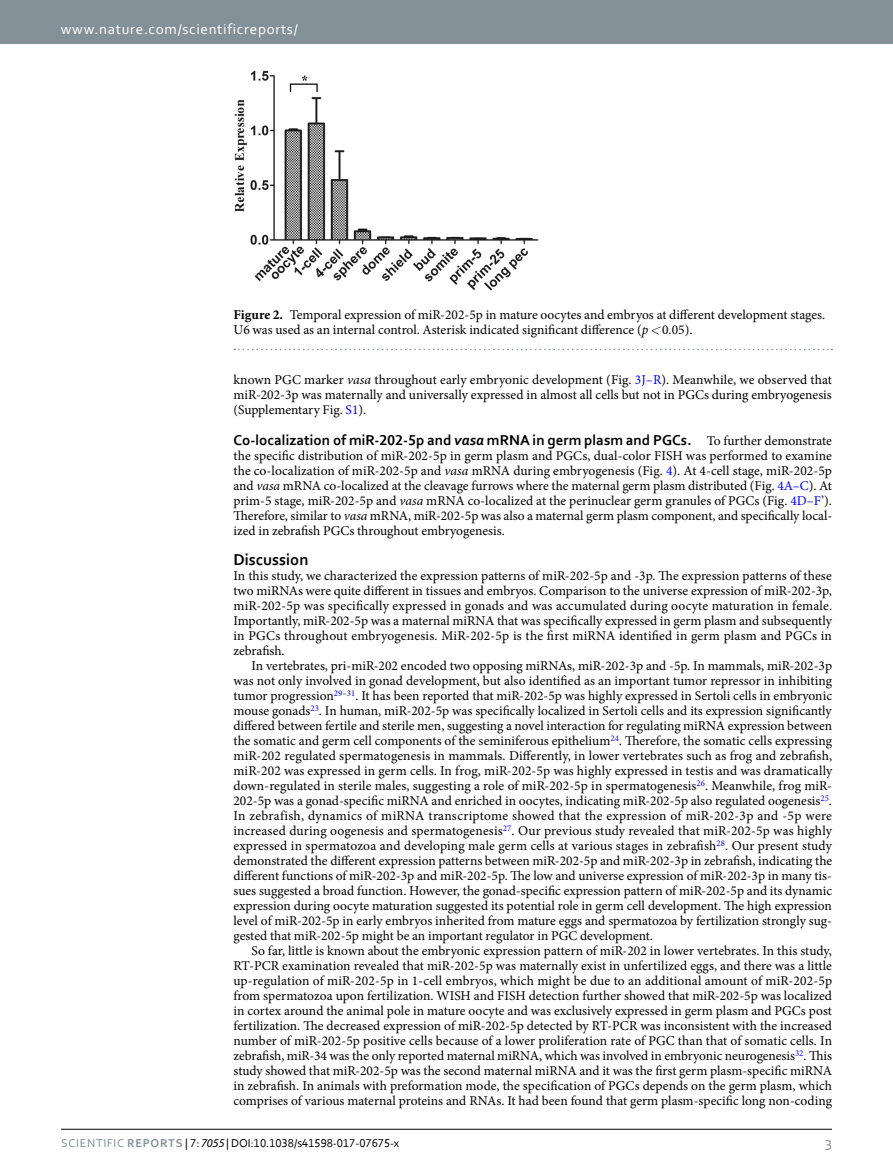
<style>
.page{position:relative;width:893px;height:1174px;background:#fff}
.page>*{position:absolute;margin:0;border:0;box-sizing:border-box;transform-origin:0 0}
.t1{font:700 16.5px "Corbel";color:#000}
.t2{font:700 15px "Corbel";color:#000}
.t3{font:15px "Corbel 2";letter-spacing:.045em;color:#fff}
.t4{font:15px "Corbel 2";color:#839097}
.t5{font:13.5px/15px "Minion Pro";color:#000;text-align:justify}
.t6{font:12px "Corbel";color:#000}
.s1{font-weight:700}
.s2{font-style:italic}
.s3{color:#00f}
.s4{font-family:"Minion Pro";font-weight:400;font-size:13.5px}
.s5{font-family:"Corbel 2";color:#839097}
.s6{font-family:"Corbel Bold 2";color:#839097}
.s7{font-family:"Myriad Pro";font-style:italic}
</style>
<div class="page">
<div style="left:0;top:0;width:893px;height:43px;background:#839097"></div>
<hr style="left:61px;top:1129px;width:771px;height:1px;background:#000">
<img style="left:234px;top:70px;width:305px;height:221px">
<svg style="left:234px;top:349px;width:598px;height:1px"></svg>
<p class="t3" style="left:61px;top:19px;width:238px">www.nature.com/scientificreports/</p>
<p class="t5" style="left:233px;top:308px;width:593px"><span class="s1">Figure 2.</span> Temporal expression of miR-202-5p in mature oocytes and embryos at different development stages.<br>U6 was used as an internal control. Asterisk indicated significant difference (<span class="s2">p</span> 0.05).</p>
<p class="t5" style="left:233px;top:372px;width:600px">known PGC marker <span class="s2">vasa</span> throughout early embryonic development (Fig. <span class="s3">3J–R</span>). Meanwhile, we observed that miR-202-3p was maternally and universally expressed in almost all cells but not in PGCs during embryogenesis (Supplementary Fig. <span class="s3">S1</span>).</p>
<p class="t2" style="left:233px;top:430px;width:600px">Co-localization of miR-202-5p and <span class="s2">vasa</span> mRNA in germ plasm and PGCs. <span class="s4">To further demonstrate</span></p>
<p class="t5" style="left:233px;top:448px;width:600px">the specific distribution of miR-202-5p in germ plasm and PGCs, dual-color FISH was performed to examine the co-localization of miR-202-5p and <span class="s2">vasa</span> mRNA during embryogenesis (Fig. <span class="s3">4</span>). At 4-cell stage, miR-202-5p and <span class="s2">vasa</span> mRNA co-localized at the cleavage furrows where the maternal germ plasm distributed (Fig. <span class="s3">4A–C</span>). At prim-5 stage, miR-202-5p and <span class="s2">vasa</span> mRNA co-localized at the perinuclear germ granules of PGCs (Fig. <span class="s3">4D–F</span>’).<br>Therefore, similar to <span class="s2">vasa</span> mRNA, miR-202-5p was also a maternal germ plasm component, and specifically local&shy;ized in zebrafish PGCs throughout embryogenesis.</p>
<p class="t1" style="left:233px;top:549px;width:77px">Discussion</p>
<p class="t5" style="left:233px;top:568px;width:600px">In this study, we characterized the expression patterns of miR-202-5p and -3p. The expression patterns of these two miRNAs were quite different in tissues and embryos. Comparison to the universe expression of miR-202-3p, miR-202-5p was specifically expressed in gonads and was accumulated during oocyte maturation in female.<br>Importantly, miR-202-5p was a maternal miRNA that was specifically expressed in germ plasm and subsequently in PGCs throughout embryogenesis. MiR-202-5p is the first miRNA identified in germ plasm and PGCs in zebrafish.</p>
<p class="t5" style="left:233px;top:658px;width:600px;text-indent:18px">In vertebrates, pri-miR-202 encoded two opposing miRNAs, miR-202-3p and -5p. In mammals, miR-202-3p was not only involved in gonad development, but also identified as an important tumor repressor in inhibiting tumor progression<sup>29</sup><sup>–</sup><sup>31</sup>. It has been reported that miR-202-5p was highly expressed in Sertoli cells in embryonic mouse gonads<sup>23</sup>. In human, miR-202-5p was specifically localized in Sertoli cells and its expression significantly differed between fertile and sterile men, suggesting a novel interaction for regulating miRNA expression between the somatic and germ cell components of the seminiferous epithelium<sup>24</sup>. Therefore, the somatic cells expressing miR-202 regulated spermatogenesis in mammals. Differently, in lower vertebrates such as frog and zebrafish, miR-202 was expressed in germ cells. In frog, miR-202-5p was highly expressed in testis and was dramatically down-regulated in sterile males, suggesting a role of miR-202-5p in spermatogenesis<sup>26</sup>. Meanwhile, frog miR-202-5p was a gonad-specific miRNA and enriched in oocytes, indicating miR-202-5p also regulated oogenesis<sup>25</sup>.<br>In zebrafish, dynamics of miRNA transcriptome showed that the expression of miR-202-3p and -5p were increased during oogenesis and spermatogenesis<sup>27</sup>. Our previous study revealed that miR-202-5p was highly expressed in spermatozoa and developing male germ cells at various stages in zebrafish<sup>28</sup>. Our present study demonstrated the different expression patterns between miR-202-5p and miR-202-3p in zebrafish, indicating the different functions of miR-202-3p and miR-202-5p. The low and universe expression of miR-202-3p in many tis&shy;sues suggested a broad function. However, the gonad-specific expression pattern of miR-202-5p and its dynamic expression during oocyte maturation suggested its potential role in germ cell development. The high expression level of miR-202-5p in early embryos inherited from mature eggs and spermatozoa by fertilization strongly sug&shy;gested that miR-202-5p might be an important regulator in PGC development.</p>
<p class="t5" style="left:233px;top:943px;width:600px;text-indent:18px">So far, little is known about the embryonic expression pattern of miR-202 in lower vertebrates. In this study, RT-PCR examination revealed that miR-202-5p was maternally exist in unfertilized eggs, and there was a little up-regulation of miR-202-5p in 1-cell embryos, which might be due to an additional amount of miR-202-5p from spermatozoa upon fertilization. WISH and FISH detection further showed that miR-202-5p was localized in cortex around the animal pole in mature oocyte and was exclusively expressed in germ plasm and PGCs post fertilization. The decreased expression of miR-202-5p detected by RT-PCR was inconsistent with the increased number of miR-202-5p positive cells because of a lower proliferation rate of PGC than that of somatic cells. In zebrafish, miR-34 was the only reported maternal miRNA, which was involved in embryonic neurogenesis<sup>32</sup>. This study showed that miR-202-5p was the second maternal miRNA and it was the first germ plasm-specific miRNA in zebrafish. In animals with preformation mode, the specification of PGCs depends on the germ plasm, which comprises of various maternal proteins and RNAs. It had been found that germ plasm-specific long non-coding</p>
<p class="t6" style="left:61px;top:1135px;width:340px"><span class="s5">SCiEntifiC</span> <span class="s6">REPORTS</span> | 7: <span class="s7">7055</span> | DOI:10.1038/s41598-017-07675-x</p>
<p class="t4" style="left:825px;top:1132px;width:8px">3</p>
</div>
